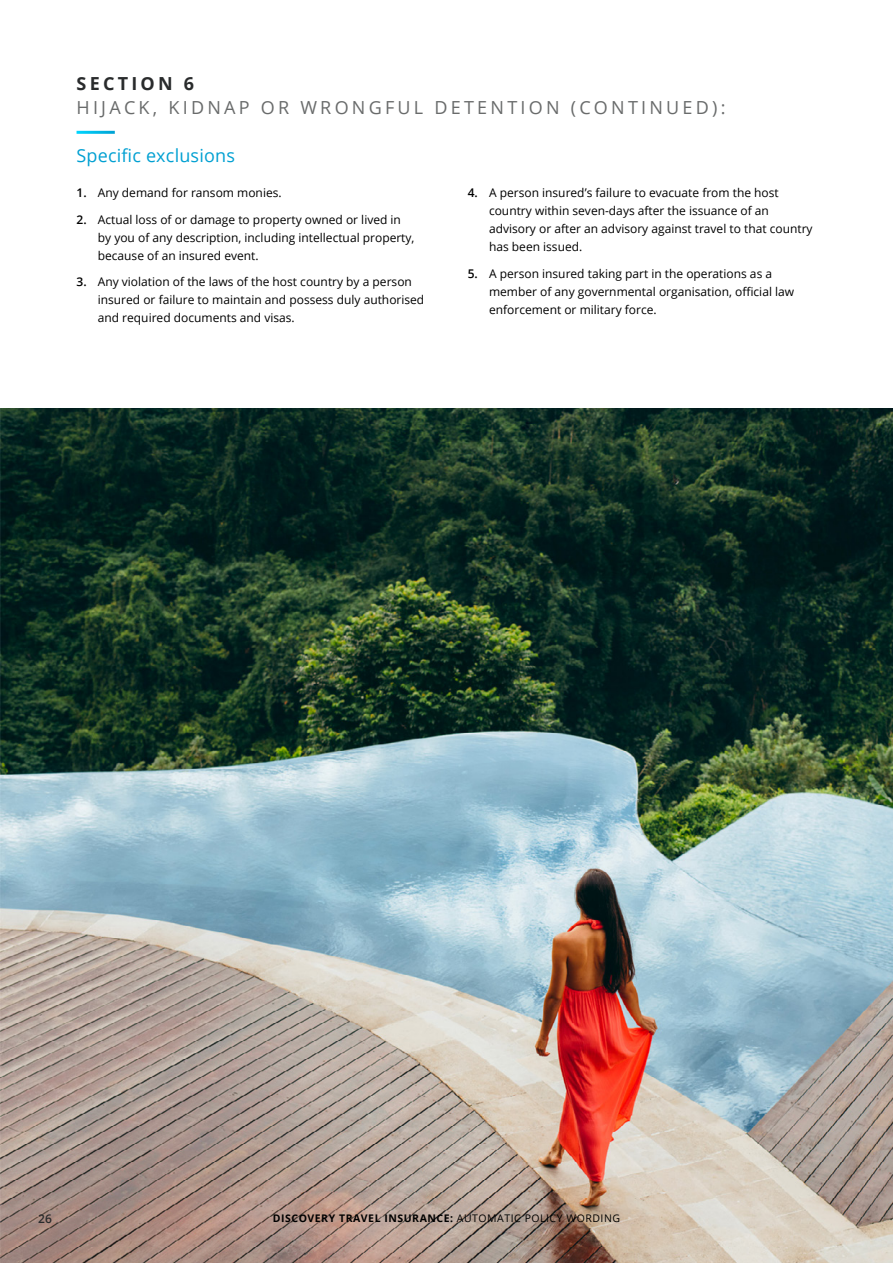
<style>
.page{position:relative;width:893px;height:1263px;background:#fff}
.page>*{position:absolute;margin:0;border:0;box-sizing:border-box;transform-origin:0 0}
.t1{font:18px "Open Sans";letter-spacing:.18em;color:#696b6b}
.t2{font:18px "Open Sans";letter-spacing:.01em;color:#00a0d2}
.t3{font:700 18px "Open Sans";letter-spacing:.18em;color:#292b2c}
.t4{font:12px/18px "Open Sans";color:#000}
.t5{font:600 12px "Open Sans";color:#292b2c}
.t6{font:700 10.5px "Open Sans";letter-spacing:.05em;color:#000}
.s1{font-weight:600}
.s2{font-weight:400}
</style>
<div class="page">
<img style="left:0;top:408px;width:893px;height:855px">
<h1 class="t3" style="left:77px;top:71px;width:119px">SECTION 6</h1>
<h1 class="t1" style="left:77px;top:95px;width:651px">HIJACK, KIDNAP OR WRONGFUL DETENTION (CONTINUED):</h1>
<h1 class="t2" style="left:77px;top:143px;width:160px">Specific exclusions</h1>
<p class="t4" style="left:77px;top:184px;width:207px"><span class="s1">1.</span> Any demand for ransom monies.</p>
<p class="t4" style="left:98px;top:210px;width:318px;text-indent:-21px"><span class="s1">2.</span> Actual loss of or damage to property owned or lived in by you of any description, including intellectual property, because of an insured event.</p>
<p class="t4" style="left:98px;top:273px;width:328px;text-indent:-21px"><span class="s1">3.</span> Any violation of the laws of the host country by a person insured or failure to maintain and possess duly authorised and required documents and visas.</p>
<p class="t4" style="left:489px;top:184px;width:325px;text-indent:-21px"><span class="s1">4.</span> A person insured’s failure to evacuate from the host country within seven-days after the issuance of an advisory or after an advisory against travel to that country has been issued.</p>
<p class="t4" style="left:489px;top:264px;width:307px;text-indent:-21px"><span class="s1">5.</span> A person insured taking part in the operations as a member of any governmental organisation, official law enforcement or military force.</p>
<p class="t5" style="left:38px;top:1210px;width:15px">26</p>
<p class="t6" style="left:273px;top:1210px;width:349px">DISCOVERY TRAVEL INSURANCE: <span class="s2">AUTOMATIC POLICY WORDING</span></p>
</div>
